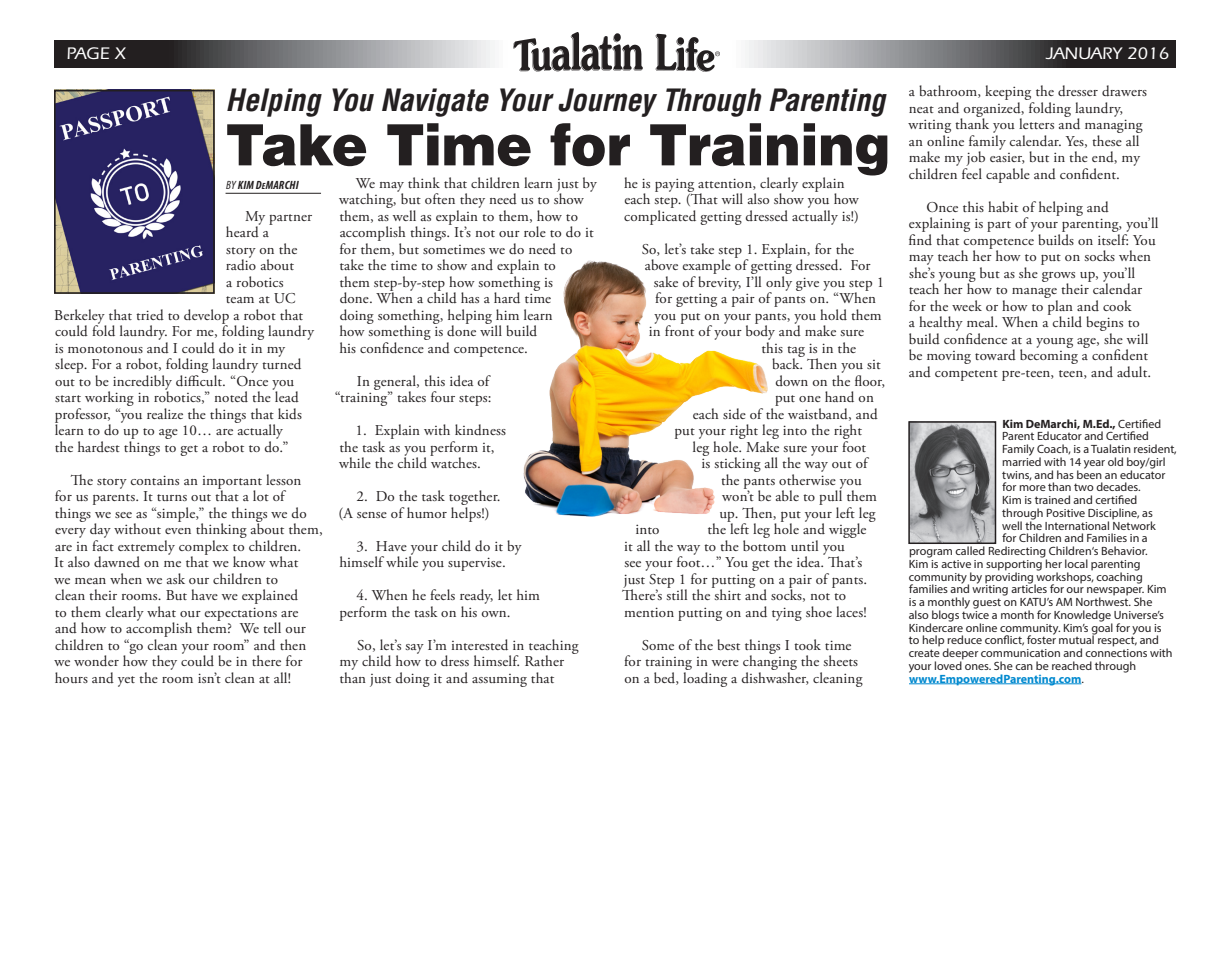
<style>
.page{position:relative;width:1229px;height:972px;background:#fff}
.page>*{position:absolute;margin:0;border:0;box-sizing:border-box;transform-origin:0 0}
.t1{font:900 57px "Helvetica LT Std";letter-spacing:-.005em;color:#231f20;scale:.95 1}
.t2{font:italic 700 condensed 30px "Helvetica LT Std";color:#231f20}
.t3{font:500 17.25px "ITC Eras Std";color:#fff;scale:1.04 1}
.t4{font:15px/16.5px "Adobe Garamond Pro";letter-spacing:.01em;color:#231f20}
.t5{font:12px "Myriad Pro";color:#231f20}
.t6{font:700 12px "Myriad Pro";color:#231f20}
.t7{font:700 12px "Myriad Pro";color:#0089cf}
.t8{font:italic 700 condensed 12px "Myriad Pro";letter-spacing:.02em;color:#231f20}
.s1{font-weight:400}
.s2{font-size:9px}
.s3{font-weight:400;color:#231f20}
</style>
<div class="page">
<svg style="left:54px;top:40px;width:1121px;height:27px;background:#7a7a7c"></svg>
<img style="left:513px;top:32px;width:206px;height:39px">
<hr style="left:225px;top:193px;width:96px;height:1px;background:#231f20">
<hr style="left:909px;top:684px;width:172px;height:1px;background:#0089cf">
<img style="left:911px;top:424px;width:82px;height:117px">
<div style="left:908px;top:421px;width:88px;height:123px;border:2px solid #231f20"></div>
<img style="left:57px;top:93px;width:155px;height:198px">
<div style="left:54px;top:90px;width:161px;height:204px;border:2px solid #231f20"></div>
<img style="left:523px;top:260px;width:244px;height:257px">
<p class="t3" style="left:66px;top:44px;width:58px">PAGE X</p>
<p class="t3" style="left:1046px;top:44px;width:120px">JANUARY 2016</p>
<p class="t2" style="left:225px;top:82px;width:661px">Helping You Navigate Your Journey Through Parenting</p>
<p class="t1" style="left:225px;top:108px;width:701px">Take Time for Training</p>
<p class="t4" style="left:339px;top:175px;width:259px;text-indent:17px">We may think that children learn just by watching, but often they need us to show them, as well as explain to them, how to accomplish things. It’s not our role to do it for them, but sometimes we do need to take the time to show and explain to<br>them step-by-step how something is<br>done. When a child has a hard time<br>doing something, helping him learn<br>how something is done will build<br>his confidence and competence.</p>
<p class="t4" style="left:335px;top:373px;width:158px;text-align:right">In general, this idea of “training” takes four steps:</p>
<p class="t4" style="left:339px;top:423px;width:168px;text-indent:17px">1. Explain with kindness the task as you perform it, while the child watches.</p>
<p class="t4" style="left:338px;top:489px;width:164px;text-indent:18px">2. Do the task together. (A sense of humor helps!)</p>
<p class="t4" style="left:339px;top:538px;width:183px;text-indent:17px">3. Have your child do it by himself while you supervise.</p>
<p class="t4" style="left:339px;top:588px;width:202px;text-indent:17px">4. When he feels ready, let him perform the task on his own.</p>
<p class="t4" style="left:339px;top:637px;width:240px;text-indent:18px">So, let’s say I’m interested in teaching my child how to dress himself. Rather than just doing it and assuming that</p>
<p class="t4" style="left:624px;top:175px;width:236px">he is paying attention, clearly explain each step. (That will also show you how complicated getting dressed actually is!)</p>
<p class="t4" style="left:642px;top:241px;width:214px">So, let’s take step 1. Explain, for the</p>
<p class="t4" style="left:645px;top:258px;width:227px">above example of getting dressed. For</p>
<p class="t4" style="left:654px;top:274px;width:232px">sake of brevity, I’ll only give you step 1</p>
<p class="t4" style="left:655px;top:291px;width:222px">for getting a pair of pants on. “When</p>
<p class="t4" style="left:654px;top:307px;width:229px">you put on your pants, you hold them</p>
<p class="t4" style="left:649px;top:324px;width:217px">in front of your body and make sure</p>
<p class="t4" style="left:761px;top:340px;width:96px">this tag is in the</p>
<p class="t4" style="left:772px;top:357px;width:110px">back. Then you sit</p>
<p class="t4" style="left:775px;top:373px;width:111px">down on the floor,</p>
<p class="t4" style="left:775px;top:390px;width:100px">put one hand on</p>
<p class="t4" style="left:693px;top:406px;width:186px">each side of the waistband, and</p>
<p class="t4" style="left:674px;top:423px;width:189px">put your right leg into the right</p>
<p class="t4" style="left:692px;top:439px;width:175px">leg hole. Make sure your foot</p>
<p class="t4" style="left:701px;top:456px;width:167px">is sticking all the way out of</p>
<p class="t4" style="left:721px;top:472px;width:142px">the pants otherwise you</p>
<p class="t4" style="left:722px;top:489px;width:156px">won’t be able to pull them</p>
<p class="t4" style="left:719px;top:505px;width:158px">up. Then, put your left leg</p>
<p class="t4" style="left:635px;top:522px;width:26px">into</p>
<p class="t8" style="left:226px;top:177px;width:74px"><span class="s1">BY</span> KIM D<span class="s2">E</span>MARCHI</p>
<p class="t4" style="left:245px;top:208px;width:69px">My partner</p>
<p class="t4" style="left:226px;top:225px;width:44px">heard a</p>
<p class="t4" style="left:226px;top:241px;width:73px">story on the</p>
<p class="t4" style="left:226px;top:258px;width:70px">radio about</p>
<p class="t4" style="left:226px;top:274px;width:59px">a robotics</p>
<p class="t4" style="left:226px;top:291px;width:71px">team at UC</p>
<p class="t4" style="left:54px;top:307px;width:250px">Berkeley that tried to develop a robot that</p>
<p class="t4" style="left:55px;top:324px;width:260px">could fold laundry. For me, folding laundry</p>
<p class="t4" style="left:55px;top:340px;width:232px">is monotonous and I could do it in my</p>
<p class="t4" style="left:55px;top:357px;width:248px">sleep. For a robot, folding laundry turned</p>
<p class="t4" style="left:55px;top:373px;width:241px">out to be incredibly difficult. “Once you</p>
<p class="t4" style="left:55px;top:390px;width:245px">start working in robotics,” noted the lead</p>
<p class="t4" style="left:55px;top:406px;width:249px">professor, “you realize the things that kids</p>
<p class="t4" style="left:55px;top:423px;width:230px">learn to do up to age 10… are actually</p>
<p class="t4" style="left:55px;top:439px;width:235px">the hardest things to get a robot to do.”</p>
<p class="t4" style="left:54px;top:472px;width:270px;text-indent:17px">The story contains an important lesson<br>for us parents. It turns out that a lot of things we see as “simple,” the things we do every day without even thinking about them, are in fact extremely complex to children.<br>It also dawned on me that we know what<br>we mean when we ask our children to<br>clean their rooms. But have we explained<br>to them clearly what our expectations are and how to accomplish them? We tell our children to “go clean your room” and then we wonder how they could be in there for hours and yet the room isn’t clean at all!</p>
<p class="t4" style="left:622px;top:522px;width:246px;text-indent:85px">the left leg hole and wiggle it all the way to the bottom until you<br>see your foot…” You get the idea. That’s just Step 1 for putting on a pair of pants.<br>There’s still the shirt and socks, not to mention putting on and tying shoe laces!</p>
<p class="t4" style="left:624px;top:637px;width:240px;text-align:center">Some of the best things I took time<br>for training in were changing the sheets on a bed, loading a dishwasher, cleaning</p>
<p class="t4" style="left:908px;top:84px;width:240px">a bathroom, keeping the dresser drawers neat and organized, folding laundry, writing thank you letters and managing an online family calendar. Yes, these all make my job easier, but in the end, my children feel capable and confident.</p>
<p class="t4" style="left:908px;top:199px;width:252px;text-indent:18px">Once this habit of helping and explaining is part of your parenting, you’ll find that competence builds on itself: You may teach her how to put on socks when she’s young but as she grows up, you’ll teach her how to manage their calendar for the week or how to plan and cook<br>a healthy meal. When a child begins to build confidence at a young age, she will be moving toward becoming a confident and competent pre-teen, teen, and adult.</p>
<p class="t6" style="left:1002px;top:416px;width:160px">Kim DeMarchi, M.Ed., <span class="s1">Certified</span></p>
<p class="t5" style="left:1002px;top:429px;width:148px">Parent Educator and Certified</p>
<p class="t5" style="left:1002px;top:442px;width:176px">Family Coach, is a Tualatin resident,</p>
<p class="t5" style="left:1002px;top:454px;width:165px">married with 14 year old boy/girl</p>
<p class="t5" style="left:1002px;top:467px;width:165px">twins, and has been an educator</p>
<p class="t5" style="left:1002px;top:480px;width:140px">for more than two decades.</p>
<p class="t5" style="left:1002px;top:493px;width:136px">Kim is trained and certified</p>
<p class="t5" style="left:1002px;top:505px;width:152px">through Positive Discipline, as</p>
<p class="t5" style="left:1002px;top:518px;width:155px">well the International Network</p>
<p class="t5" style="left:1002px;top:531px;width:147px">for Children and Families in a</p>
<p class="t5" style="left:909px;top:544px;width:240px">program called Redirecting Children‘s Behavior.</p>
<p class="t5" style="left:909px;top:556px;width:233px">Kim is active in supporting her local parenting</p>
<p class="t5" style="left:908px;top:569px;width:235px">community by providing workshops, coaching</p>
<p class="t5" style="left:909px;top:582px;width:259px">families and writing articles for our newspaper. Kim</p>
<p class="t5" style="left:909px;top:595px;width:245px">is a monthly guest on KATU’s AM Northwest. She</p>
<p class="t5" style="left:908px;top:607px;width:257px">also blogs twice a month for Knowledge Universe’s</p>
<p class="t5" style="left:909px;top:620px;width:254px">Kindercare online community. Kim’s goal for you is</p>
<p class="t5" style="left:909px;top:633px;width:252px">to help reduce conflict, foster mutual respect, and</p>
<p class="t5" style="left:908px;top:646px;width:265px">create deeper communication and connections with</p>
<p class="t5" style="left:908px;top:658px;width:229px">your loved ones. She can be reached through</p>
<p class="t7" style="left:909px;top:671px;width:176px">www.EmpoweredParenting.com<span class="s3">.</span></p>
</div>
